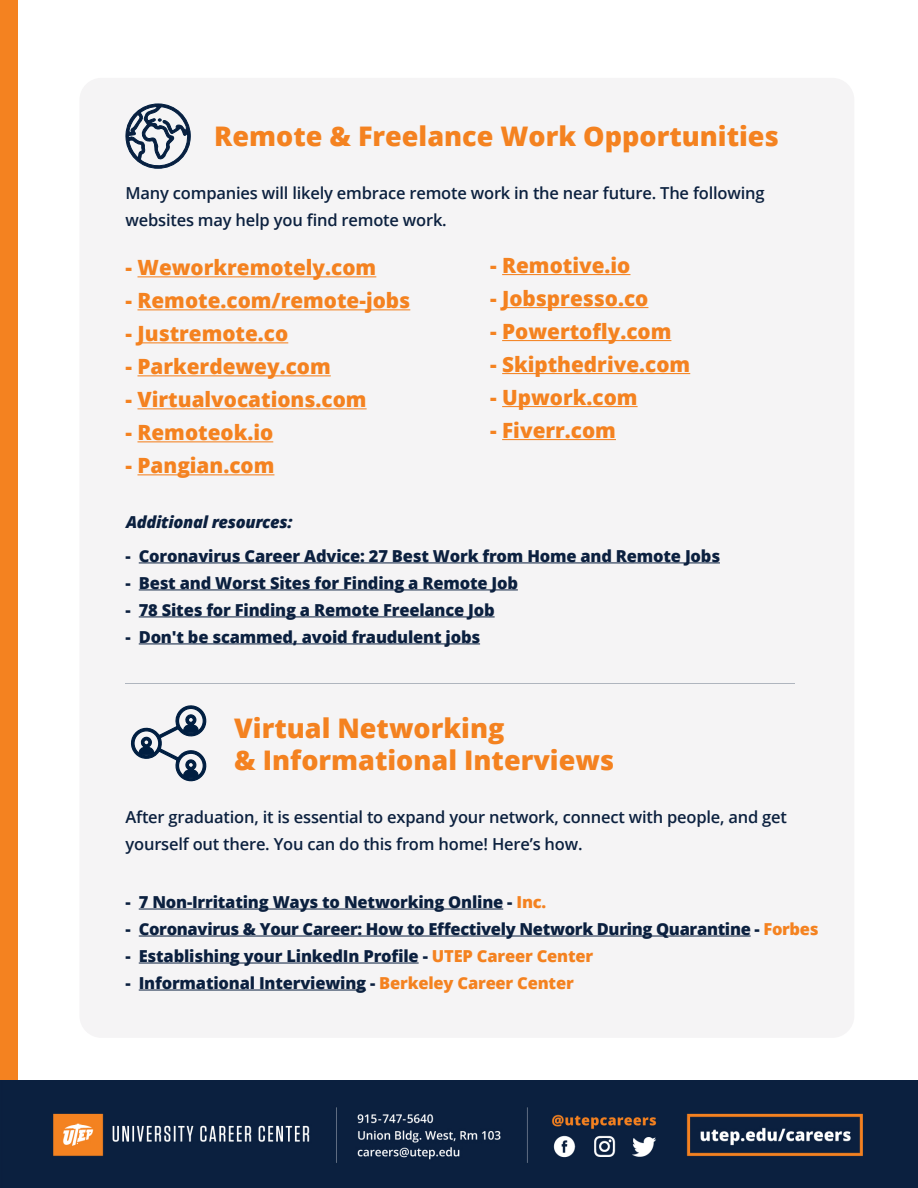
<style>
.page{position:relative;width:918px;height:1188px;background:#fff}
.page>*{position:absolute;margin:0;border:0;box-sizing:border-box;transform-origin:0 0}
.t1{font:800 27px/32.4px "Open Sans";color:#f48220}
.t2{font:800 21px "Open Sans";color:#f48220}
.t3{font:800 16.5px "Open Sans";letter-spacing:-.01em;color:#0b203f}
.t4{font:600 16.5px/27px "Open Sans";letter-spacing:-.01em;color:#0c213f}
.t5{font:italic 800 16.5px "Open Sans";letter-spacing:-.02em;color:#0b203f}
.s1{color:#f48220}
</style>
<div class="page">
<div style="left:79px;top:78px;width:775px;height:960px;background:#f5f4f5;border-radius:22px"></div>
<div style="left:0;top:0;width:18px;height:1081px;background:#f48220"></div>
<hr style="left:137px;top:276px;width:239px;height:1px;background:#f48220">
<hr style="left:137px;top:309px;width:273px;height:1px;background:#f48220">
<hr style="left:137px;top:342px;width:151px;height:1px;background:#f48220">
<hr style="left:137px;top:375px;width:194px;height:1px;background:#f48220">
<hr style="left:137px;top:408px;width:230px;height:1px;background:#f48220">
<hr style="left:137px;top:441px;width:136px;height:1px;background:#f48220">
<hr style="left:137px;top:474px;width:137px;height:1px;background:#f48220">
<hr style="left:502px;top:274px;width:128px;height:1px;background:#f48220">
<hr style="left:502px;top:307px;width:146px;height:1px;background:#f48220">
<hr style="left:502px;top:340px;width:169px;height:1px;background:#f48220">
<hr style="left:502px;top:373px;width:188px;height:1px;background:#f48220">
<hr style="left:502px;top:406px;width:136px;height:1px;background:#f48220">
<hr style="left:502px;top:439px;width:114px;height:1px;background:#f48220">
<hr style="left:139px;top:563px;width:581px;height:1px;background:#0b203f">
<hr style="left:139px;top:590px;width:379px;height:1px;background:#0b203f">
<hr style="left:139px;top:617px;width:356px;height:1px;background:#0b203f">
<hr style="left:139px;top:644px;width:341px;height:1px;background:#0b203f">
<hr style="left:139px;top:909px;width:364px;height:1px;background:#0b203f">
<hr style="left:139px;top:936px;width:612px;height:1px;background:#0b203f">
<hr style="left:139px;top:963px;width:280px;height:1px;background:#0b203f">
<hr style="left:139px;top:990px;width:227px;height:1px;background:#0b203f">
<hr style="left:126px;top:683px;width:669px;height:1px;background:#0c213f">
<img style="left:0;top:1081px;width:918px;height:107px">
<svg style="left:125px;top:103px;width:66px;height:66px"></svg>
<svg style="left:130px;top:705px;width:77px;height:77px"></svg>
<h1 class="t1" style="left:214px;top:118px;width:566px">Remote &amp; Freelance Work Opportunities</h1>
<p class="t4" style="left:126px;top:179px;width:641px">Many companies will likely embrace remote work in the near future. The following websites may help you find remote work.</p>
<p class="t2" style="left:126px;top:252px;width:252px">- Weworkremotely.com</p>
<p class="t2" style="left:126px;top:285px;width:286px">- Remote.com/remote-jobs</p>
<p class="t2" style="left:126px;top:318px;width:164px">- Justremote.co</p>
<p class="t2" style="left:126px;top:351px;width:207px">- Parkerdewey.com</p>
<p class="t2" style="left:126px;top:384px;width:243px">- Virtualvocations.com</p>
<p class="t2" style="left:126px;top:417px;width:149px">- Remoteok.io</p>
<p class="t2" style="left:126px;top:450px;width:150px">- Pangian.com</p>
<p class="t2" style="left:490px;top:249px;width:142px">- Remotive.io</p>
<p class="t2" style="left:490px;top:282px;width:160px">- Jobspresso.co</p>
<p class="t2" style="left:490px;top:315px;width:183px">- Powertofly.com</p>
<p class="t2" style="left:490px;top:348px;width:202px">- Skipthedrive.com</p>
<p class="t2" style="left:490px;top:381px;width:149px">- Upwork.com</p>
<p class="t2" style="left:490px;top:414px;width:127px">- Fiverr.com</p>
<p class="t5" style="left:126px;top:509px;width:168px">Additional resources:</p>
<p class="t3" style="left:126px;top:543px;width:596px">- Coronavirus Career Advice: 27 Best Work from Home and Remote Jobs</p>
<p class="t3" style="left:126px;top:570px;width:394px">- Best and Worst Sites for Finding a Remote Job</p>
<p class="t3" style="left:126px;top:597px;width:371px">- 78 Sites for Finding a Remote Freelance Job</p>
<p class="t3" style="left:126px;top:624px;width:356px">- Don't be scammed, avoid fraudulent jobs</p>
<h1 class="t1" style="left:234px;top:710px;width:382px">Virtual Networking<br>&amp; Informational Interviews</h1>
<p class="t4" style="left:126px;top:803px;width:663px">After graduation, it is essential to expand your network, connect with people, and get yourself out there. You can do this from home! Here’s how.</p>
<p class="t3" style="left:126px;top:889px;width:422px">- 7 Non-Irritating Ways to Networking Online - <span class="s1">Inc.</span></p>
<p class="t3" style="left:126px;top:916px;width:695px">- Coronavirus &amp; Your Career: How to Effectively Network During Quarantine - <span class="s1">Forbes</span></p>
<p class="t3" style="left:126px;top:943px;width:469px">- Establishing your LinkedIn Profile - <span class="s1">UTEP Career Center</span></p>
<p class="t3" style="left:126px;top:970px;width:450px">- Informational Interviewing - <span class="s1">Berkeley Career Center</span></p>
</div>
